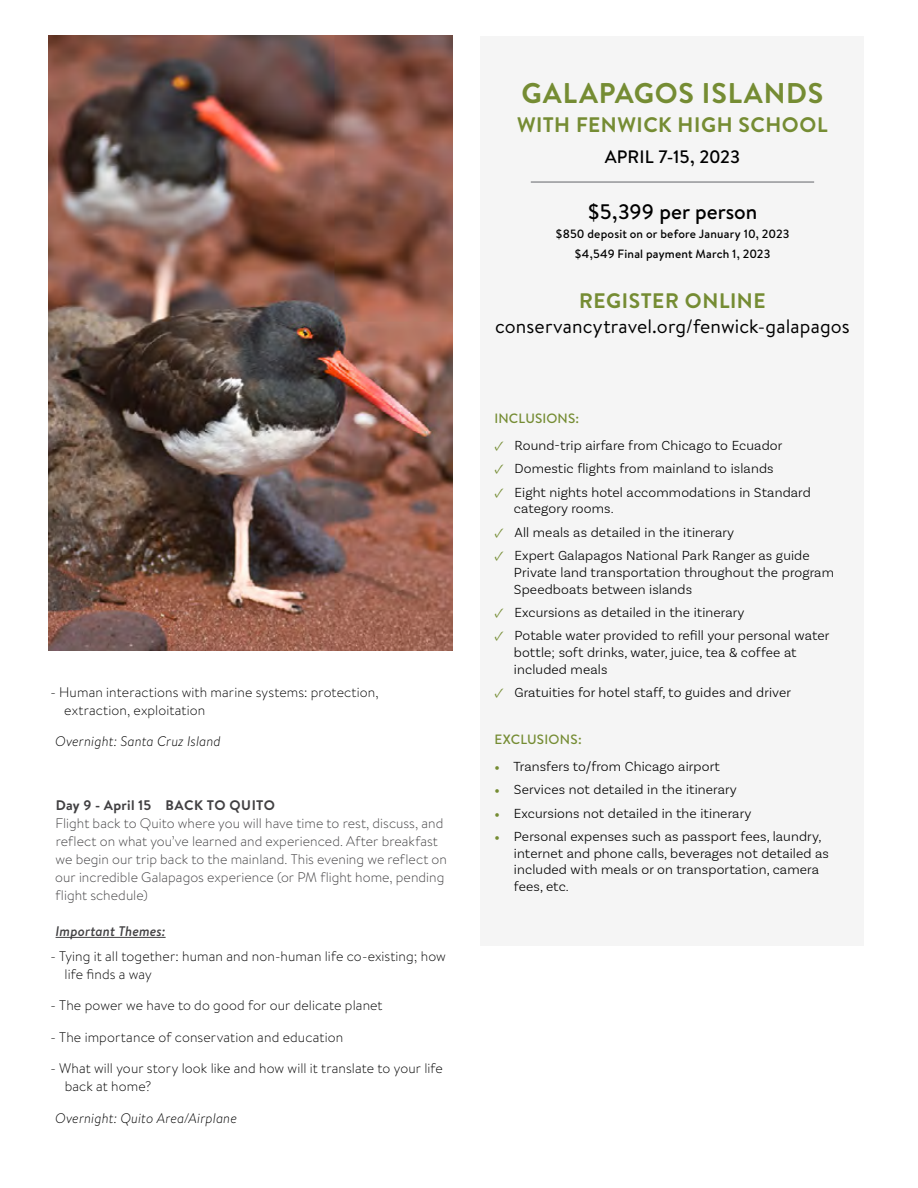
<style>
.page{position:relative;width:918px;height:1188px;background:#fff}
.page>*{position:absolute;margin:0;border:0;box-sizing:border-box;transform-origin:0 0}
.t1{font:700 28.5px "Brandon Text";letter-spacing:.03em;color:#758c33}
.t2{font:700 21px "Brandon Text";letter-spacing:.03em;color:#758c33}
.t3{font:500 21px "Brandon Text";color:#000}
.t4{font:19.5px "Brandon Text";letter-spacing:.005em;color:#000}
.t5{font:500 18px "Brandon Text";color:#000}
.t6{font:300 13.8px/16.6px "Basic Sans";letter-spacing:.01em;color:#000}
.t7{font:300 13.8px/18px "Brandon Text";letter-spacing:.01em;color:#000}
.t8{font:300 13.8px/18px "Brandon Text";letter-spacing:.005em;color:#414042}
.t9{font:italic 300 13.8px "Brandon Text";letter-spacing:.01em;color:#000}
.t10{font:700 13.8px "Brandon Text";letter-spacing:.02em;color:#414042}
.t11{font:italic 500 13.8px "Brandon Text";letter-spacing:.01em;color:#414042}
.t12{font:500 13.5px "Brandon Text";letter-spacing:.01em;color:#758c33}
.t13{font:500 12px/19.5px "Brandon Text";letter-spacing:.015em;color:#000;text-align:center}
.s1{font-family:"Minion Pro";font-weight:400;color:#758c33}
</style>
<div class="page">
<img style="left:49px;top:36px;width:403px;height:614px">
<div style="left:481px;top:36px;width:383px;height:366px;background:#f5f5f5"></div>
<div style="left:481px;top:386px;width:383px;height:560px;background:#f5f5f5"></div>
<hr style="left:531px;top:181px;width:283px;height:2px;background:#939598">
<hr style="left:56px;top:937px;width:110px;height:1px;background:#414042">
<p class="t7" style="left:64px;top:682px;width:316px;text-indent:-14px">- Human interactions with marine systems: protection, extraction, exploitation</p>
<p class="t9" style="left:55px;top:732px;width:167px">Overnight: Santa Cruz Island</p>
<p class="t10" style="left:56px;top:796px;width:221px">Day 9 - April 15 BACK TO QUITO</p>
<p class="t8" style="left:55px;top:814px;width:393px">Flight back to Quito where you will have time to rest, discuss, and reflect on what you’ve learned and experienced. After breakfast we begin our trip back to the mainland. This evening we reflect on our incredible Galapagos experience (or PM flight home, pending flight schedule)</p>
<p class="t11" style="left:56px;top:922px;width:112px">Important Themes:</p>
<p class="t7" style="left:65px;top:946px;width:383px;text-indent:-14px">- Tying it all together: human and non-human life co-existing; how life finds a way</p>
<p class="t7" style="left:50px;top:996px;width:334px">- The power we have to do good for our delicate planet</p>
<p class="t7" style="left:50px;top:1027px;width:294px">- The importance of conservation and education</p>
<p class="t7" style="left:65px;top:1059px;width:380px;text-indent:-14px">- What will your story look like and how will it translate to your life back at home?</p>
<p class="t9" style="left:55px;top:1109px;width:183px">Overnight: Quito Area/Airplane</p>
<h1 class="t1" style="left:521px;top:73px;width:303px">GALAPAGOS ISLANDS</h1>
<h2 class="t2" style="left:517px;top:110px;width:312px">WITH FENWICK HIGH SCHOOL</h2>
<h3 class="t5" style="left:605px;top:144px;width:137px">APRIL 7-15, 2023</h3>
<h2 class="t3" style="left:588px;top:197px;width:171px">$5,399 per person</h2>
<p class="t13" style="left:555px;top:224px;width:236px">$850 deposit on or before January 10, 2023 $4,549 Final payment March 1, 2023</p>
<h2 class="t2" style="left:579px;top:286px;width:188px">REGISTER ONLINE</h2>
<h3 class="t4" style="left:495px;top:313px;width:356px">conservancytravel.org/fenwick-galapagos</h3>
<p class="t12" style="left:494px;top:409px;width:86px">INCLUSIONS:</p>
<p class="t6" style="left:494px;top:437px;width:290px"><span class="s1">✓</span> Round-trip airfare from Chicago to Ecuador</p>
<p class="t6" style="left:494px;top:460px;width:281px"><span class="s1">✓</span> Domestic flights from mainland to islands</p>
<p class="t6" style="left:514px;top:484px;width:298px;text-indent:-20px"><span class="s1">✓</span> Eight nights hotel accommodations in Standard category rooms.</p>
<p class="t6" style="left:494px;top:524px;width:241px"><span class="s1">✓</span> All meals as detailed in the itinerary</p>
<p class="t6" style="left:514px;top:547px;width:331px;text-indent:-19px"><span class="s1">✓</span> Expert Galapagos National Park Ranger as guide ✓<br>Private land transportation throughout the program ✓<br>Speedboats between islands</p>
<p class="t6" style="left:494px;top:604px;width:252px"><span class="s1">✓</span> Excursions as detailed in the itinerary</p>
<p class="t6" style="left:514px;top:627px;width:317px;text-indent:-19px"><span class="s1">✓</span> Potable water provided to refill your personal water bottle; soft drinks, water, juice, tea &amp; coffee at included meals</p>
<p class="t6" style="left:494px;top:684px;width:298px"><span class="s1">✓</span> Gratuities for hotel staff, to guides and driver</p>
<p class="t12" style="left:494px;top:730px;width:89px">EXCLUSIONS:</p>
<p class="t6" style="left:494px;top:758px;width:227px"><span class="s1">•</span> Transfers to/from Chicago airport</p>
<p class="t6" style="left:494px;top:781px;width:244px"><span class="s1">•</span> Services not detailed in the itinerary</p>
<p class="t6" style="left:494px;top:805px;width:258px"><span class="s1">•</span> Excursions not detailed in the itinerary</p>
<p class="t6" style="left:514px;top:828px;width:317px;text-indent:-19px"><span class="s1">•</span> Personal expenses such as passport fees, laundry, internet and phone calls, beverages not detailed as included with meals or on transportation, camera fees, etc.</p>
</div>
